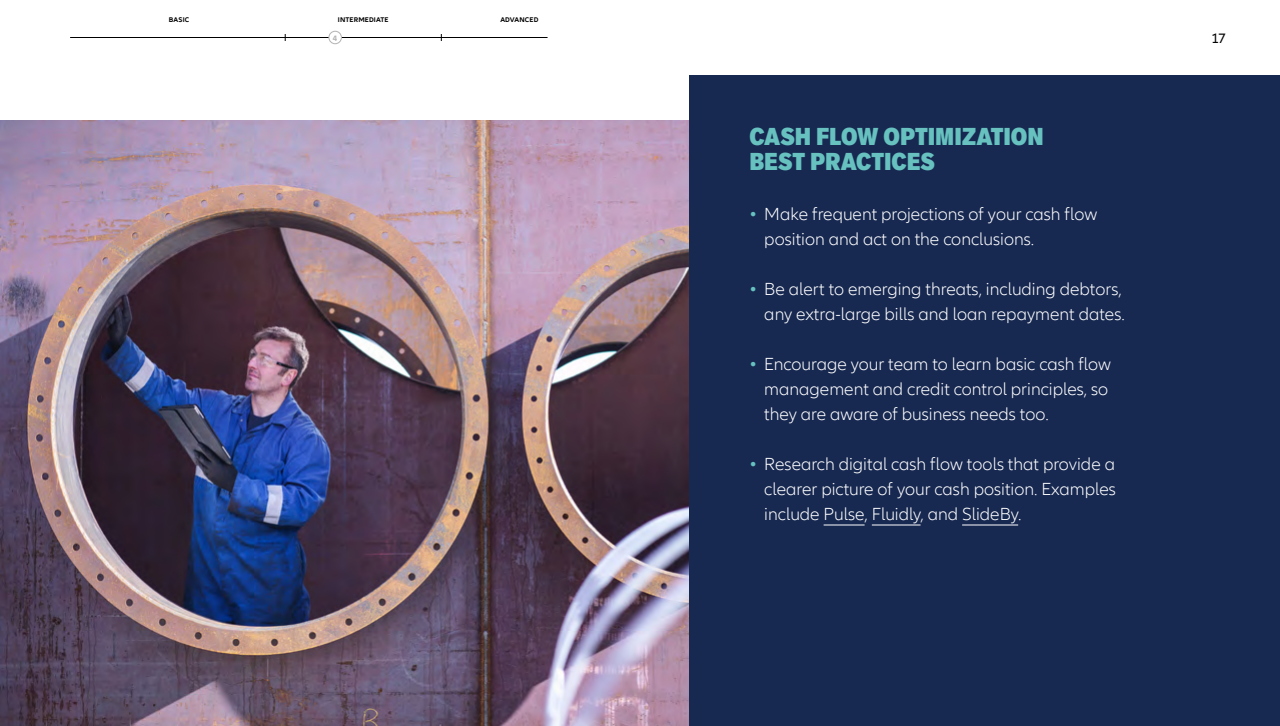
<style>
.page{position:relative;width:1280px;height:726px;background:#fff}
.page>*{position:absolute;margin:0;border:0;box-sizing:border-box;transform-origin:0 0}
.t1{font:900 condensed 24px/25px "Applied Sans Pro";color:#66c1bf}
.t2{font:300 18px/25px "Allianz Neo";color:#fff}
.t3{font:14px "Allianz Neo";color:#000}
.t4{font:700 8px "Allianz Neo";color:#b3b3b5}
.t5{font:700 7px "Allianz Neo";letter-spacing:.02em;color:#000}
.s1{font-weight:600;color:#66c1bf}
</style>
<div class="page">
<hr style="left:70px;top:37px;width:477px;height:1px;background:#000">
<img style="left:0;top:120px;width:690px;height:606px">
<div style="left:690px;top:75px;width:590px;height:651px;background:#172851"></div>
<hr style="left:824px;top:524px;width:41px;height:2px;background:#fff">
<hr style="left:872px;top:524px;width:49px;height:2px;background:#fff">
<hr style="left:962px;top:524px;width:56px;height:2px;background:#fff">
<div style="left:329px;top:31px;width:12px;height:13px;background:#fff;border-radius:50%"></div>
<div style="left:329px;top:31px;width:13px;height:13px;border:1px solid #b3b3b5;border-radius:50%"></div>
<p class="t5" style="left:169px;top:16px;width:22px">BASIC</p>
<p class="t5" style="left:338px;top:16px;width:52px">INTERMEDIATE</p>
<p class="t5" style="left:500px;top:16px;width:39px">ADVANCED</p>
<p class="t4" style="left:333px;top:33px;width:6px">4</p>
<p class="t3" style="left:1211px;top:30px;width:16px">17</p>
<h1 class="t1" style="left:749px;top:124px;width:296px">CASH FLOW OPTIMIZATION<br>BEST PRACTICES</h1>
<p class="t2" style="left:764px;top:202px;width:334px;text-indent:-15px"><span class="s1">•</span> Make frequent projections of your cash flow position and act on the conclusions.</p>
<p class="t2" style="left:749px;top:277px;width:377px;text-align:right"><span class="s1">•</span> Be alert to emerging threats, including debtors, any extra-large bills and loan repayment dates.</p>
<p class="t2" style="left:764px;top:352px;width:348px;text-indent:-15px"><span class="s1">•</span> Encourage your team to learn basic cash flow management and credit control principles, so they are aware of business needs too.</p>
<p class="t2" style="left:764px;top:452px;width:353px;text-align:justify;text-indent:-15px"><span class="s1">•</span> Research digital cash flow tools that provide a clearer picture of your cash position. Examples include Pulse, Fluidly, and SlideBy.</p>
</div>
